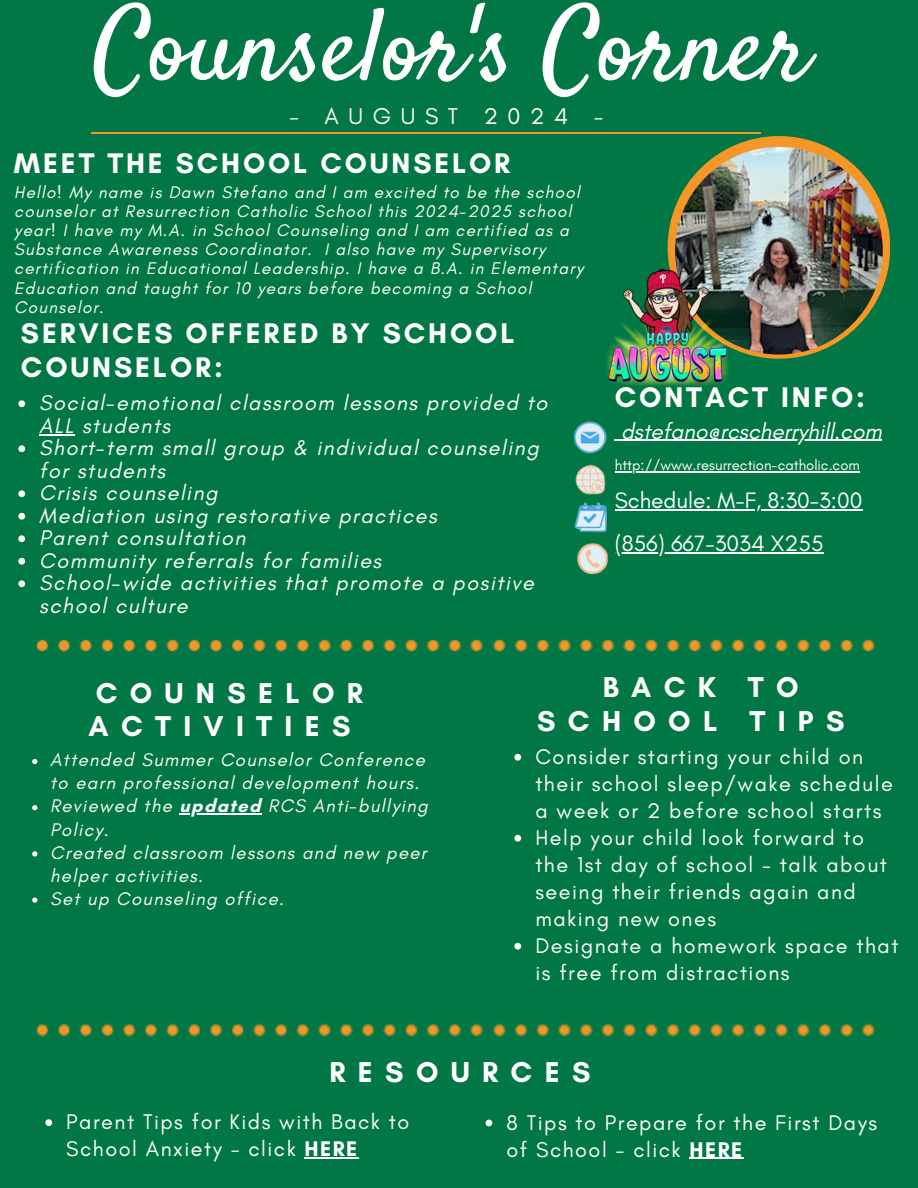
<style>
.page{position:relative;width:918px;height:1188px;background:#074}
.page>*{position:absolute;margin:0;border:0;box-sizing:border-box;transform-origin:0 0}
.t1{font:102.9px "Satisfy";color:#fff}
.t2{font:700 29.25px/33.8px "Glacial Indifference";letter-spacing:.42em;color:#fff}
.t3{font:700 28.95px/33.8px "Glacial Indifference";letter-spacing:.1em;color:#fff}
.t4{font:23.25px "Glacial Indifference";letter-spacing:.415em;color:#fff}
.t5{font:22.65px "Glacial Indifference";color:#fff}
.t6{font:italic 22.65px "Glacial Indifference";color:#fff}
.t7{font:21.6px/27px "Glacial Indifference";letter-spacing:.07em;color:#fff}
.t8{font:italic 21.6px/22.5px "Glacial Indifference";letter-spacing:.07em;color:#fff}
.t9{font:italic 18.6px/23.1px "Glacial Indifference";letter-spacing:.07em;color:#fff}
.t10{font:italic 17.1px/19.2px "Glacial Indifference";letter-spacing:.07em;color:#fff}
.t11{font:14.85px "Glacial Indifference";color:#fff}
.s1{font-weight:700;font-style:normal}
.s2{font-weight:700}
</style>
<div class="page">
<hr style="left:92px;top:133px;width:669px;height:1px;background:#f49728">
<div style="left:668px;top:136px;width:222px;height:223px;background:#f49728;border-radius:50%"></div>
<img style="left:675px;top:147px;width:208px;height:208px;border-radius:50%">
<svg style="left:36px;top:639px;width:839px;height:14px"></svg>
<hr style="left:621px;top:440px;width:261px;height:1px;background:#fff">
<hr style="left:615px;top:472px;width:245px;height:1px;background:#fff">
<hr style="left:615px;top:510px;width:247px;height:1px;background:#fff">
<hr style="left:615px;top:552px;width:209px;height:1px;background:#fff">
<svg style="left:36px;top:1023px;width:839px;height:14px"></svg>
<svg style="left:18px;top:400px;width:7px;height:7px"></svg>
<hr style="left:39px;top:434px;width:36px;height:1px;background:#fff">
<svg style="left:18px;top:445px;width:7px;height:7px"></svg>
<svg style="left:18px;top:490px;width:7px;height:7px"></svg>
<svg style="left:18px;top:513px;width:7px;height:7px"></svg>
<svg style="left:18px;top:535px;width:7px;height:7px"></svg>
<svg style="left:18px;top:558px;width:7px;height:7px"></svg>
<svg style="left:18px;top:580px;width:7px;height:7px"></svg>
<img style="left:576px;top:542px;width:32px;height:33px">
<img style="left:574px;top:502px;width:33px;height:31px">
<img style="left:575px;top:464px;width:31px;height:31px">
<img style="left:573px;top:421px;width:34px;height:33px">
<img style="left:606px;top:263px;width:123px;height:122px">
<svg style="left:32px;top:759px;width:5px;height:5px"></svg>
<svg style="left:32px;top:805px;width:5px;height:5px"></svg>
<hr style="left:180px;top:813px;width:82px;height:2px;background:#fff">
<svg style="left:32px;top:851px;width:5px;height:6px"></svg>
<svg style="left:32px;top:897px;width:5px;height:6px"></svg>
<svg style="left:514px;top:754px;width:7px;height:7px"></svg>
<svg style="left:514px;top:835px;width:7px;height:7px"></svg>
<svg style="left:514px;top:943px;width:7px;height:7px"></svg>
<svg style="left:45px;top:1119px;width:7px;height:7px"></svg>
<hr style="left:305px;top:1158px;width:54px;height:1px;background:#fff">
<svg style="left:486px;top:1120px;width:6px;height:6px"></svg>
<hr style="left:690px;top:1158px;width:54px;height:1px;background:#fff">
<p class="t1" style="left:94px;top:-18px;width:717px">Counselor's Corner</p>
<p class="t4" style="left:290px;top:102px;width:315px">- AUGUST 2024 -</p>
<p class="t3" style="left:14px;top:146px;width:498px">MEET THE SCHOOL COUNSELOR</p>
<p class="t10" style="left:14px;top:182px;width:571px">Hello! My name is Dawn Stefano and I am excited to be the school counselor at Resurrection Catholic School this 2024-2025 school year! I have my M.A. in School Counseling and I am certified as a Substance Awareness Coordinator. I also have my Supervisory certification in Educational Leadership. I have a B.A. in Elementary Education and taught for 10 years before becoming a School Counselor.</p>
<p class="t3" style="left:21px;top:316px;width:495px">SERVICES OFFERED BY SCHOOL<br>COUNSELOR:</p>
<h2 class="t8" style="left:39px;top:392px;width:510px">Social-emotional classroom lessons provided to<br>ALL students</h2>
<p class="t8" style="left:39px;top:437px;width:501px">Short-term small group &amp; individual counseling for students</p>
<p class="t8" style="left:39px;top:482px;width:180px">Crisis counseling</p>
<p class="t8" style="left:39px;top:504px;width:399px">Mediation using restorative practices</p>
<p class="t8" style="left:39px;top:527px;width:208px">Parent consultation</p>
<p class="t8" style="left:39px;top:549px;width:344px">Community referrals for families</p>
<p class="t8" style="left:39px;top:572px;width:496px">School-wide activities that promote a positive school culture</p>
<p class="t3" style="left:615px;top:380px;width:252px">CONTACT INFO:</p>
<p class="t6" style="left:621px;top:417px;width:262px">dstefano@rcscherryhill.com</p>
<p class="t11" style="left:615px;top:456px;width:246px">http://www.resurrection-catholic.com</p>
<h2 class="t5" style="left:615px;top:487px;width:249px">Schedule: M-F, 8:30-3:00</h2>
<h5 class="t5" style="left:615px;top:529px;width:210px">(856) 667-3034 X255</h5>
<h2 class="t2" style="left:89px;top:676px;width:276px">COUNSELOR<br>ACTIVITIES</h2>
<p class="t9" style="left:50px;top:748px;width:376px">Attended Summer Counselor Conference to earn professional development hours.</p>
<p class="t9" style="left:50px;top:794px;width:379px">Reviewed the <span class="s1">updated</span> RCS Anti-bullying</p>
<p class="t9" style="left:50px;top:817px;width:378px">Policy.<br>Created classroom lessons and new peer</p>
<p class="t9" style="left:50px;top:864px;width:236px">helper activities.<br>Set up Counseling office.</p>
<h2 class="t2" style="left:537px;top:670px;width:309px;text-indent:66px">BACK TO<br>SCHOOL TIPS</h2>
<p class="t7" style="left:535px;top:743px;width:359px">Consider starting your child on their school sleep/wake schedule a week or 2 before school starts</p>
<p class="t7" style="left:535px;top:824px;width:353px">Help your child look forward to the 1st day of school - talk about seeing their friends again and making new ones</p>
<p class="t7" style="left:535px;top:932px;width:365px">Designate a homework space that is free from distractions</p>
<p class="t2" style="left:329px;top:1055px;width:262px">RESOURCES</p>
<h2 class="t7" style="left:66px;top:1108px;width:345px">Parent Tips for Kids with Back to<br>School Anxiety - click <span class="s2">HERE</span></h2>
<p class="t7" style="left:507px;top:1109px;width:372px">8 Tips to Prepare for the First Days of School - click <span class="s2">HERE</span></p>
</div>
